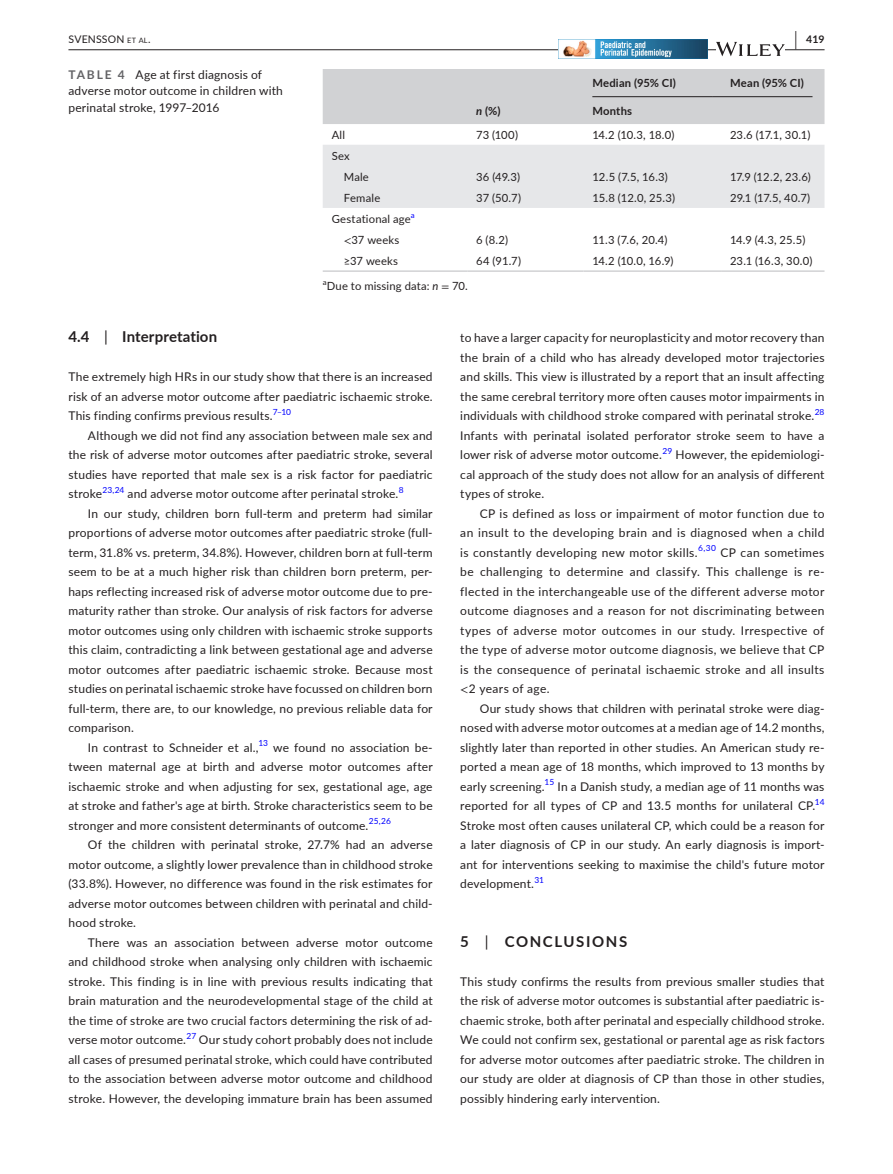
<style>
.page{position:relative;width:893px;height:1174px;background:#fff}
.page>*{position:absolute;margin:0;border:0;box-sizing:border-box;transform-origin:0 0}
.t1{font:700 15px "Lato";letter-spacing:.01em;color:#231f20}
.t2{font:700 15px "Lato";letter-spacing:.11em;color:#231f20}
.t3{font:12px/19.5px "Lato";letter-spacing:.015em;color:#231f20;text-align:justify}
.t4{font:11.25px/21px "Lato";letter-spacing:.015em;color:#231f20}
.t5{font:700 11.25px "Lato";letter-spacing:.02em;color:#231f20}
.t6{font:10.5px "Lato";letter-spacing:.02em;color:#231f20}
.t7{font:700 10.5px "Lato";color:#231f20}
.t8{font:8.4px "Lato";letter-spacing:.005em;color:#00f}
.t9{font:7.8px "Lato";color:#00f}
.t10{font:7.8px "Lato";color:#231f20}
.s1{font-size:7.35px}
.s2{font-size:19.5px}
.s3{font-weight:700;color:#636366}
.s4{font-style:italic}
.s5{font-family:"STIX"}
.s6{font-weight:400}
</style>
<div class="page">
<hr style="left:68px;top:49px;width:756px;height:1px;background:#231f20">
<img style="left:559px;top:40px;width:149px;height:19px">
<svg style="left:716px;top:42px;width:69px;height:14px"></svg>
<div style="left:323px;top:69px;width:501px;height:55px;background:#d1d2d4"></div>
<div style="left:323px;top:145px;width:501px;height:63px;background:#e6e7e9"></div>
<hr style="left:323px;top:270px;width:144px;height:2px;background:#d1d2d4">
<hr style="left:467px;top:270px;width:116px;height:2px;background:#d1d2d4">
<hr style="left:583px;top:270px;width:138px;height:2px;background:#d1d2d4">
<hr style="left:721px;top:270px;width:103px;height:2px;background:#d1d2d4">
<hr style="left:592px;top:96px;width:120px;height:1px;background:#231f20">
<hr style="left:712px;top:96px;width:100px;height:1px;background:#231f20">
<p class="t6" style="left:68px;top:31px;width:84px">SVENSSON <span class="s1">et al</span>.</p>
<p class="t7" style="left:795px;top:31px;width:31px"><span class="s2">|</span> 419</p>
<p class="t3" style="left:68px;top:66px;width:216px;line-height:16.5px;text-align:left"><span class="s3">TABLE 4</span> Age at first diagnosis of adverse motor outcome in children with perinatal stroke, 1997–2016</p>
<p class="t5" style="left:476px;top:102px;width:26px"><span class="s4">n</span> (%)</p>
<p class="t5" style="left:592px;top:75px;width:85px">Median (95% CI)</p>
<p class="t5" style="left:730px;top:75px;width:75px">Mean (95% CI)</p>
<p class="t5" style="left:592px;top:102px;width:41px">Months</p>
<p class="t4" style="left:332px;top:124px;width:15px">All</p>
<p class="t4" style="left:476px;top:124px;width:43px">73 (100)</p>
<p class="t4" style="left:592px;top:124px;width:84px">14.2 (10.3, 18.0)</p>
<p class="t4" style="left:730px;top:124px;width:82px">23.6 (17.1, 30.1)</p>
<p class="t4" style="left:344px;top:145px;width:27px;text-indent:-12px">Sex<br>Male</p>
<p class="t4" style="left:476px;top:166px;width:45px">36 (49.3)</p>
<p class="t4" style="left:592px;top:166px;width:77px">12.5 (7.5, 16.3)</p>
<p class="t4" style="left:730px;top:166px;width:82px">17.9 (12.2, 23.6)</p>
<p class="t4" style="left:344px;top:187px;width:38px">Female</p>
<p class="t4" style="left:476px;top:187px;width:46px">37 (50.7)</p>
<p class="t4" style="left:592px;top:187px;width:84px">15.8 (12.0, 25.3)</p>
<p class="t4" style="left:730px;top:187px;width:82px">29.1 (17.5, 40.7)</p>
<p class="t4" style="left:332px;top:208px;width:81px">Gestational age</p>
<p class="t9" style="left:411px;top:209px;width:5px">a</p>
<p class="t4" style="left:344px;top:229px;width:57px"><span class="s5">&lt;</span>37 weeks</p>
<p class="t4" style="left:476px;top:229px;width:33px">6 (8.2)</p>
<p class="t4" style="left:592px;top:229px;width:77px">11.3 (7.6, 20.4)</p>
<p class="t4" style="left:730px;top:229px;width:77px">14.9 (4.3, 25.5)</p>
<p class="t4" style="left:344px;top:250px;width:56px">≥37 weeks</p>
<p class="t4" style="left:476px;top:250px;width:46px">64 (91.7)</p>
<p class="t4" style="left:592px;top:250px;width:83px">14.2 (10.0, 16.9)</p>
<p class="t4" style="left:730px;top:250px;width:84px">23.1 (16.3, 30.0)</p>
<p class="t10" style="left:323px;top:276px;width:5px">a</p>
<p class="t4" style="left:327px;top:275px;width:143px">Due to missing data: <span class="s4">n</span> <span class="s5">=</span> 70.</p>
<p class="t1" style="left:68px;top:326px;width:150px">4.4 <span class="s6">|</span> Interpretation</p>
<p class="t3" style="left:68px;top:366px;width:366px">The extremely high HRs in our study show that there is an increased risk of an adverse motor outcome after paediatric ischaemic stroke.<br>This finding confirms previous results.</p>
<p class="t8" style="left:273px;top:406px;width:20px">7–10</p>
<p class="t3" style="left:68px;top:425px;width:366px;text-indent:20px">Although we did not find any association between male sex and the risk of adverse motor outcomes after paediatric stroke, several studies have reported that male sex is a risk factor for paediatric stroke</p>
<p class="t8" style="left:102px;top:484px;width:24px">23,24</p>
<p class="t3" style="left:128px;top:483px;width:272px">and adverse motor outcome after perinatal stroke.</p>
<p class="t8" style="left:399px;top:484px;width:6px">8</p>
<p class="t3" style="left:88px;top:503px;width:346px">In our study, children born full-term and preterm had similar</p>
<p class="t3" style="left:68px;top:522px;width:366px">proportions of adverse motor outcomes after paediatric stroke (full-</p>
<p class="t3" style="left:68px;top:542px;width:366px">term, 31.8% vs. preterm, 34.8%). However, children born at full-term</p>
<p class="t3" style="left:68px;top:561px;width:366px">seem to be at a much higher risk than children born preterm, per-</p>
<p class="t3" style="left:68px;top:581px;width:366px">haps reflecting increased risk of adverse motor outcome due to pre-</p>
<p class="t3" style="left:68px;top:600px;width:366px">maturity rather than stroke. Our analysis of risk factors for adverse</p>
<p class="t3" style="left:68px;top:620px;width:366px">motor outcomes using only children with ischaemic stroke supports</p>
<p class="t3" style="left:68px;top:639px;width:366px">this claim, contradicting a link between gestational age and adverse</p>
<p class="t3" style="left:68px;top:659px;width:366px">motor outcomes after paediatric ischaemic stroke. Because most</p>
<p class="t3" style="left:68px;top:678px;width:366px">studies on perinatal ischaemic stroke have focussed on children born</p>
<p class="t3" style="left:68px;top:698px;width:366px">full-term, there are, to our knowledge, no previous reliable data for</p>
<p class="t3" style="left:68px;top:717px;width:67px">comparison.</p>
<p class="t3" style="left:88px;top:737px;width:172px">In contrast to Schneider et al.,</p>
<p class="t8" style="left:258px;top:737px;width:11px">13</p>
<p class="t3" style="left:68px;top:737px;width:366px;text-indent:205px">we found no association be&shy;tween maternal age at birth and adverse motor outcomes after ischaemic stroke and when adjusting for sex, gestational age, age at stroke and father's age at birth. Stroke characteristics seem to be stronger and more consistent determinants of outcome.<sup>25,26</sup></p>
<p class="t3" style="left:68px;top:834px;width:366px;text-indent:20px">Of the children with perinatal stroke, 27.7% had an adverse motor outcome, a slightly lower prevalence than in childhood stroke (33.8%). However, no difference was found in the risk estimates for adverse motor outcomes between children with perinatal and child&shy;hood stroke.</p>
<p class="t3" style="left:68px;top:932px;width:366px;text-indent:20px">There was an association between adverse motor outcome and childhood stroke when analysing only children with ischaemic stroke. This finding is in line with previous results indicating that brain maturation and the neurodevelopmental stage of the child at the time of stroke are two crucial factors determining the risk of ad&shy;verse motor outcome.<sup>27</sup> Our study cohort probably does not include all cases of presumed perinatal stroke, which could have contributed to the association between adverse motor outcome and childhood stroke. However, the developing immature brain has been assumed</p>
<p class="t3" style="left:460px;top:327px;width:366px">to have a larger capacity for neuroplasticity and motor recovery than the brain of a child who has already developed motor trajectories and skills. This view is illustrated by a report that an insult affecting the same cerebral territory more often causes motor impairments in individuals with childhood stroke compared with perinatal stroke.</p>
<p class="t8" style="left:815px;top:406px;width:11px">28</p>
<p class="t3" style="left:460px;top:425px;width:366px">Infants with perinatal isolated perforator stroke seem to have a lower risk of adverse motor outcome.</p>
<p class="t8" style="left:662px;top:445px;width:11px">29</p>
<p class="t3" style="left:460px;top:444px;width:366px;text-indent:215px">However, the epidemiologi&shy;cal approach of the study does not allow for an analysis of different types of stroke.</p>
<p class="t3" style="left:460px;top:503px;width:366px;text-indent:20px">CP is defined as loss or impairment of motor function due to an insult to the developing brain and is diagnosed when a child is constantly developing new motor skills.</p>
<p class="t8" style="left:698px;top:542px;width:19px">6,30</p>
<p class="t3" style="left:460px;top:542px;width:366px;text-indent:260px">CP can sometimes be challenging to determine and classify. This challenge is re&shy;flected in the interchangeable use of the different adverse motor outcome diagnoses and a reason for not discriminating between types of adverse motor outcomes in our study. Irrespective of the type of adverse motor outcome diagnosis, we believe that CP is the consequence of perinatal ischaemic stroke and all insults <span class="s5">&lt;</span>2 years of age.</p>
<p class="t3" style="left:460px;top:698px;width:366px;text-indent:20px">Our study shows that children with perinatal stroke were diag&shy;nosed with adverse motor outcomes at a median age of 14.2 months, slightly later than reported in other studies. An American study re&shy;ported a mean age of 18 months, which improved to 13 months by early screening.</p>
<p class="t8" style="left:545px;top:776px;width:11px">15</p>
<p class="t3" style="left:460px;top:776px;width:366px;text-indent:97px">In a Danish study, a median age of 11 months was reported for all types of CP and 13.5 months for unilateral CP.</p>
<p class="t8" style="left:815px;top:796px;width:11px">14</p>
<p class="t3" style="left:460px;top:815px;width:366px">Stroke most often causes unilateral CP, which could be a reason for a later diagnosis of CP in our study. An early diagnosis is import&shy;ant for interventions seeking to maximise the child's future motor development.</p>
<p class="t8" style="left:534px;top:874px;width:11px">31</p>
<p class="t2" style="left:460px;top:930px;width:168px">5 <span class="s6">|</span> CONCLUSIONS</p>
<p class="t3" style="left:460px;top:971px;width:366px">This study confirms the results from previous smaller studies that the risk of adverse motor outcomes is substantial after paediatric is&shy;chaemic stroke, both after perinatal and especially childhood stroke.<br>We could not confirm sex, gestational or parental age as risk factors for adverse motor outcomes after paediatric stroke. The children in our study are older at diagnosis of CP than those in other studies, possibly hindering early intervention.</p>
</div>
